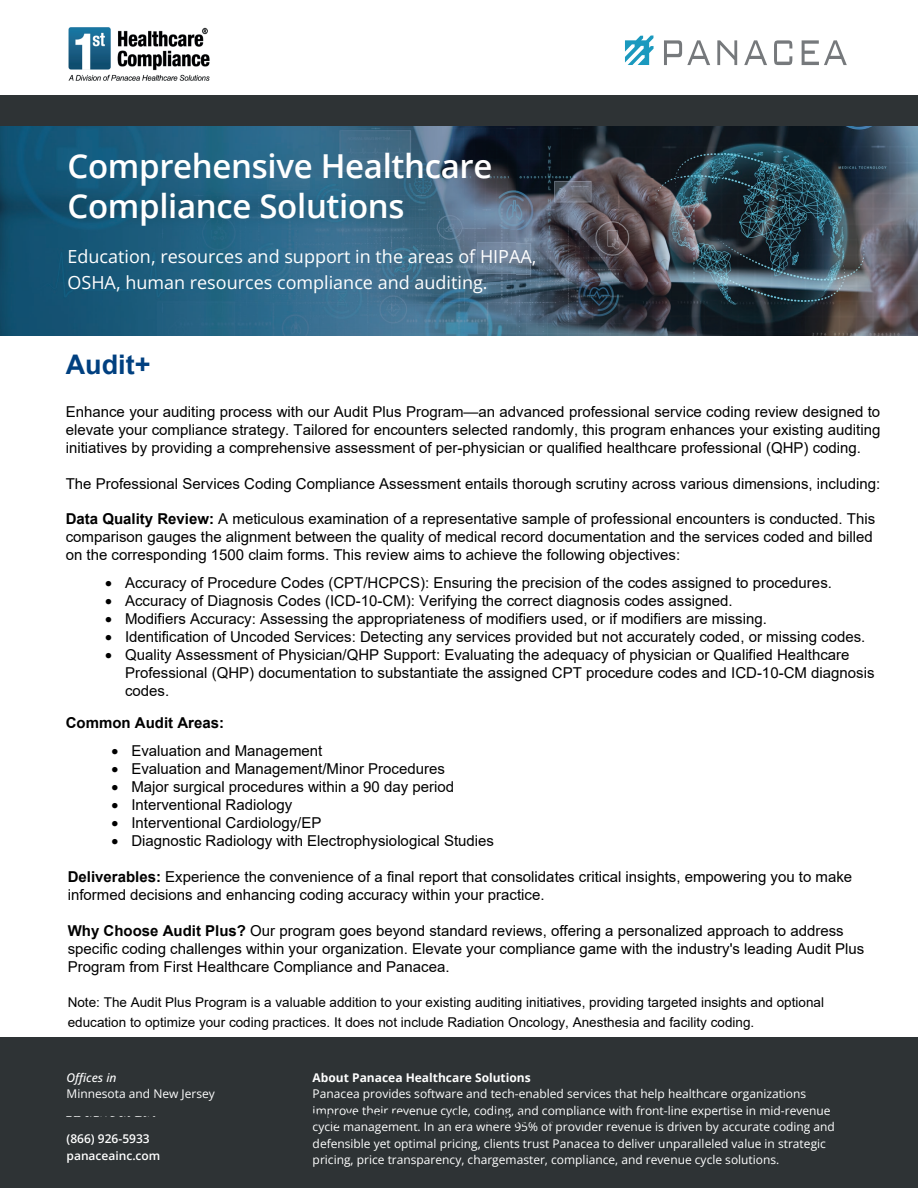
<style>
.page{position:relative;width:918px;height:1188px;background:#fff}
.page>*{position:absolute;margin:0;border:0;box-sizing:border-box;transform-origin:0 0}
.t1{font:600 33px/39.9px "Open Sans";letter-spacing:-.01em;color:#fff}
.t2{font:700 27px "Arial";color:#004080}
.t3{font:18px/25.5px "Open Sans";color:#fff}
.t4{font:15px/18px "Arial";color:#000}
.t5{font:700 15px "Arial";color:#000}
.t6{font:13.5px/19.8px "Arial";color:#000}
.t7{font:12px/16.5px "Open Sans";color:#fff}
.t8{font:700 12px "Open Sans";color:#fff}
.t9{font:600 12px/16.5px "Open Sans";color:#fff}
.t10{font:italic 500 12px "Open Sans";color:#fff}
.s1{font-weight:700}
</style>
<div class="page">
<img style="left:68px;top:27px;width:142px;height:54px">
<img style="left:0;top:126px;width:918px;height:209px">
<div style="left:0;top:1037px;width:918px;height:151px;background:#2e3335"></div>
<div style="left:0;top:95px;width:918px;height:31px;background:#2e3335"></div>
<svg style="left:625px;top:36px;width:29px;height:29px"></svg>
<svg style="left:664px;top:40px;width:46px;height:25px"></svg>
<svg style="left:744px;top:40px;width:23px;height:25px"></svg>
<svg style="left:774px;top:40px;width:18px;height:25px"></svg>
<svg style="left:802px;top:40px;width:45px;height:25px"></svg>
<svg style="left:717px;top:40px;width:20px;height:25px"></svg>
<h1 class="t1" style="left:68px;top:145px;width:427px">Comprehensive Healthcare<br>Compliance Solutions</h1>
<p class="t3" style="left:68px;top:244px;width:471px">Education, resources and support in the areas of HIPAA,<br>OSHA, human resources compliance and auditing.</p>
<h2 class="t2" style="left:66px;top:345px;width:86px">Audit+</h2>
<p class="t4" style="left:66px;top:402px;width:816px;text-align:justify">Enhance your auditing process with our Audit Plus Program—an advanced professional service coding review designed to elevate your compliance strategy. Tailored for encounters selected randomly, this program enhances your existing auditing initiatives by providing a comprehensive assessment of per-physician or qualified healthcare professional (QHP) coding.</p>
<p class="t4" style="left:66px;top:474px;width:816px">The Professional Services Coding Compliance Assessment entails thorough scrutiny across various dimensions, including:</p>
<p class="t4" style="left:66px;top:510px;width:811px"><span class="s1">Data Quality Review:</span> A meticulous examination of a representative sample of professional encounters is conducted. This comparison gauges the alignment between the quality of medical record documentation and the services coded and billed on the corresponding 1500 claim forms. This review aims to achieve the following objectives:</p>
<p class="t4" style="left:105px;top:574px;width:728px">• Accuracy of Procedure Codes (CPT/HCPCS): Ensuring the precision of the codes assigned to procedures.</p>
<p class="t4" style="left:105px;top:592px;width:629px">• Accuracy of Diagnosis Codes (ICD-10-CM): Verifying the correct diagnosis codes assigned.</p>
<p class="t4" style="left:105px;top:610px;width:663px">• Modifiers Accuracy: Assessing the appropriateness of modifiers used, or if modifiers are missing.</p>
<p class="t4" style="left:105px;top:628px;width:762px">• Identification of Uncoded Services: Detecting any services provided but not accurately coded, or missing codes.</p>
<p class="t4" style="left:125px;top:646px;width:751px;text-indent:-20px">• Quality Assessment of Physician/QHP Support: Evaluating the adequacy of physician or Qualified Healthcare<br>Professional (QHP) documentation to substantiate the assigned CPT procedure codes and ICD-10-CM diagnosis codes.</p>
<p class="t5" style="left:66px;top:713px;width:160px">Common Audit Areas:</p>
<p class="t4" style="left:111px;top:741px;width:212px">• Evaluation and Management</p>
<p class="t4" style="left:111px;top:759px;width:335px">• Evaluation and Management/Minor Procedures</p>
<p class="t4" style="left:111px;top:777px;width:344px">• Major surgical procedures within a 90 day period</p>
<p class="t4" style="left:111px;top:795px;width:182px">• Interventional Radiology</p>
<p class="t4" style="left:111px;top:813px;width:212px">• Interventional Cardiology/EP</p>
<p class="t4" style="left:111px;top:831px;width:384px">• Diagnostic Radiology with Electrophysiological Studies</p>
<p class="t4" style="left:68px;top:868px;width:786px"><span class="s1">Deliverables:</span> Experience the convenience of a final report that consolidates critical insights, empowering you to make informed decisions and enhancing coding accuracy within your practice.</p>
<p class="t4" style="left:68px;top:922px;width:798px"><span class="s1">Why Choose Audit Plus?</span> Our program goes beyond standard reviews, offering a personalized approach to address specific coding challenges within your organization. Elevate your compliance game with the industry's leading Audit Plus<br>Program from First Healthcare Compliance and Panacea.</p>
<p class="t6" style="left:68px;top:992px;width:758px">Note: The Audit Plus Program is a valuable addition to your existing auditing initiatives, providing targeted insights and optional education to optimize your coding practices. It does not include Radiation Oncology, Anesthesia and facility coding.</p>
<p class="t10" style="left:67px;top:1069px;width:51px">Offices in</p>
<p class="t7" style="left:67px;top:1085px;width:150px">Minnesota and New Jersey _________________</p>
<p class="t9" style="left:67px;top:1130px;width:95px">(866) 926-5933 panaceainc.com</p>
<p class="t8" style="left:313px;top:1069px;width:220px">About Panacea Healthcare Solutions</p>
<p class="t7" style="left:313px;top:1085px;width:524px">Panacea provides software and tech-enabled services that help healthcare organizations improve their revenue cycle, coding, and compliance with front-line expertise in mid-revenue cycle management. In an era where 95% of provider revenue is driven by accurate coding and defensible yet optimal pricing, clients trust Panacea to deliver unparalleled value in strategic pricing, price transparency, chargemaster, compliance, and revenue cycle solutions.</p>
</div>
